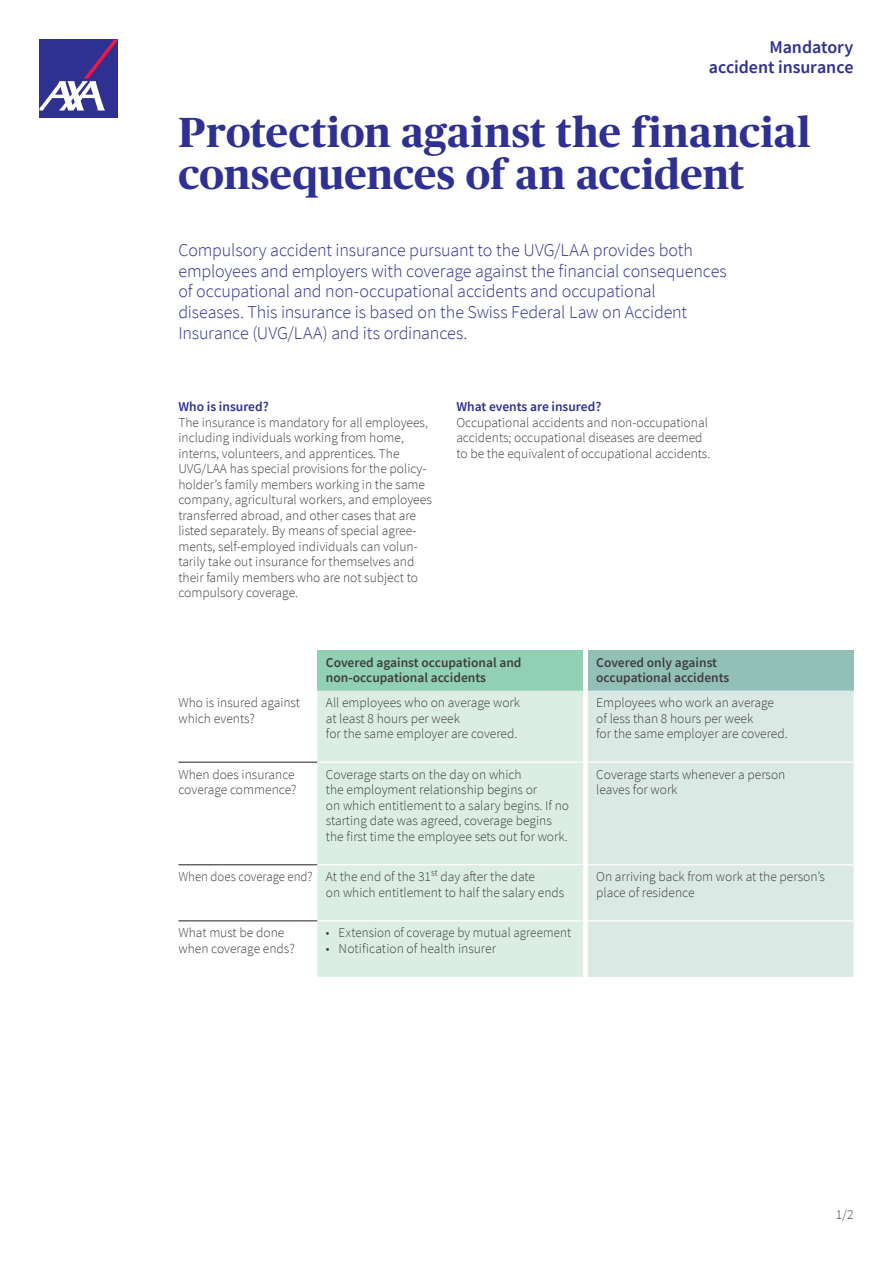
<style>
.page{position:relative;width:893px;height:1263px;background:#fff}
.page>*{position:absolute;margin:0;border:0;box-sizing:border-box;transform-origin:0 0}
.t1{font:700 42px/42px "Publico Headline";letter-spacing:.01em;color:#2e3092}
.t2{font:300 18px/20.7px "Source Sans Pro";letter-spacing:-.01em;color:#2e3092}
.t3{font:600 18px/19.8px "Source Sans Pro";letter-spacing:-.005em;color:#2e3092;text-align:right}
.t4{font:300 13.5px/15.6px "Source Sans Pro";color:#3e3e3f}
.t5{font:600 13.5px/15.6px "Source Sans Pro";color:#3e3e3f}
.t6{font:300 13.5px/15.6px "Source Sans Pro";color:#3e3e3f;scale:.95 1}
.t7{font:300 13.5px "Source Sans Pro";color:#3e3e3f;scale:.96 1}
.t8{font:600 13.5px "Source Sans Pro";color:#2e3092}
</style>
<div class="page">
<div style="left:39px;top:39px;width:79px;height:79px;background:#2e3092"></div>
<svg style="left:39px;top:39px;width:79px;height:71px"></svg>
<div style="left:317px;top:650px;width:266px;height:40px;background:#91d0b2"></div>
<div style="left:588px;top:650px;width:265px;height:40px;background:#93c0b6"></div>
<div style="left:317px;top:690px;width:266px;height:287px;background:#dceee4"></div>
<div style="left:588px;top:690px;width:265px;height:287px;background:#dbe9e5"></div>
<hr style="left:178px;top:762px;width:139px;height:1px;background:#231f20">
<hr style="left:178px;top:864px;width:139px;height:1px;background:#231f20">
<hr style="left:178px;top:920px;width:139px;height:1px;background:#231f20">
<hr style="left:317px;top:761px;width:266px;height:2px;background:#fff">
<hr style="left:588px;top:761px;width:265px;height:2px;background:#fff">
<hr style="left:317px;top:864px;width:266px;height:1px;background:#fff">
<hr style="left:588px;top:864px;width:265px;height:1px;background:#fff">
<hr style="left:317px;top:920px;width:266px;height:1px;background:#fff">
<hr style="left:588px;top:920px;width:265px;height:1px;background:#fff">
<h2 class="t3" style="left:709px;top:37px;width:146px">Mandatory accident insurance</h2>
<h1 class="t1" style="left:178px;top:109px;width:634px">Protection against the financial consequences of an accident</h1>
<p class="t2" style="left:178px;top:240px;width:550px">Compulsory accident insurance pursuant to the UVG/LAA provides both employees and employers with coverage against the financial consequences of occupational and non-occupational accidents and occupational<br>diseases. This insurance is based on the Swiss Federal Law on Accident Insurance (UVG/LAA) and its ordinances.</p>
<p class="t8" style="left:178px;top:398px;width:92px">Who is insured?</p>
<p class="t4" style="left:178px;top:414px;width:255px">The insurance is mandatory for all employees, including individuals working from home, interns, volunteers, and apprentices. The UVG/LAA has special provisions for the policy&shy;holder’s family members working in the same company, agricultural workers, and employees transferred abroad, and other cases that are listed separately. By means of special agree&shy;ments, self-employed individuals can volun&shy;tarily take out insurance for themselves and their family members who are not subject to compulsory coverage.</p>
<p class="t8" style="left:456px;top:398px;width:146px">What events are insured?</p>
<p class="t4" style="left:456px;top:414px;width:255px">Occupational accidents and non-occupational accidents; occupational diseases are deemed to be the equivalent of occupational accidents.</p>
<p class="t5" style="left:326px;top:654px;width:197px">Covered against occupational and non-occupational accidents</p>
<p class="t5" style="left:596px;top:654px;width:135px">Covered only against occupational accidents</p>
<p class="t4" style="left:178px;top:695px;width:123px">Who is insured against which events?</p>
<p class="t4" style="left:326px;top:695px;width:196px">All employees who on average work at least 8 hours per week<br>for the same employer are covered.</p>
<p class="t4" style="left:596px;top:695px;width:193px">Employees who work an average of less than 8 hours per week<br>for the same employer are covered.</p>
<p class="t4" style="left:178px;top:766px;width:120px">When does insurance coverage commence?</p>
<p class="t4" style="left:326px;top:766px;width:245px">Coverage starts on the day on which<br>the employment relationship begins or<br>on which entitlement to a salary begins. If no starting date was agreed, coverage begins the first time the employee sets out for work.</p>
<p class="t4" style="left:596px;top:766px;width:191px">Coverage starts whenever a person leaves for work</p>
<p class="t6" style="left:326px;top:869px;width:253px;text-indent:-147px">When does coverage end? At the end of the 31st day after the date<br>on which entitlement to half the salary ends</p>
<p class="t4" style="left:596px;top:869px;width:230px">On arriving back from work at the person’s place of residence</p>
<p class="t4" style="left:178px;top:925px;width:118px">What must be done when coverage ends?</p>
<p class="t7" style="left:326px;top:924px;width:257px">• Extension of coverage by mutual agreement</p>
<p class="t4" style="left:326px;top:941px;width:172px">• Notification of health insurer</p>
<p class="t4" style="left:836px;top:1206px;width:19px">1/2</p>
</div>
